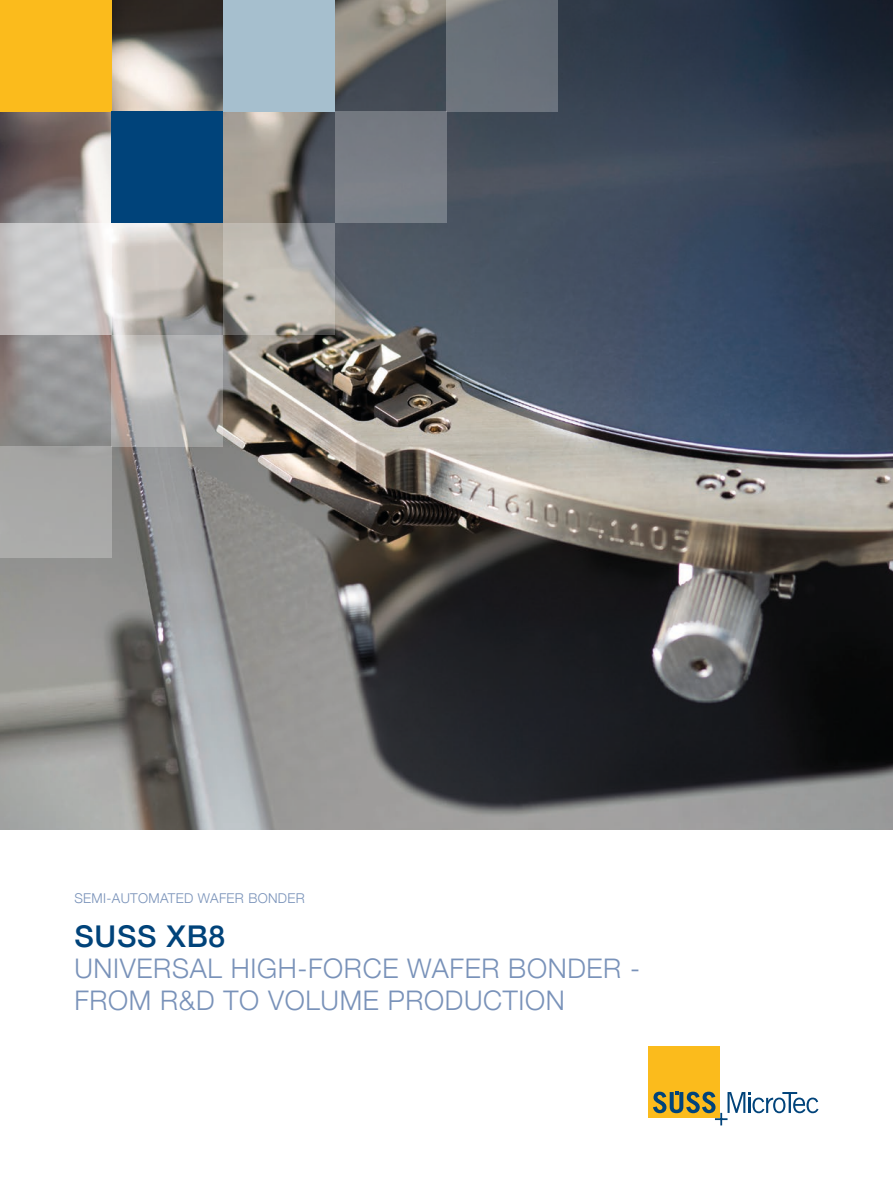
<style>
.page{position:relative;width:893px;height:1191px;background:#fff}
.page>*{position:absolute;margin:0;border:0;box-sizing:border-box;transform-origin:0 0}
.t1{font:500 30px "Helvetica Neue LT";letter-spacing:.025em;color:#00437a}
.t2{font:300 27px/32px "Helvetica Neue LT";letter-spacing:.025em;color:#7992b9}
.t3{font:300 13.5px "Helvetica Neue LT";letter-spacing:.025em;color:#7992b9}
</style>
<div class="page">
<img style="left:0;top:0;width:893px;height:829px">
<div style="left:648px;top:1046px;width:72px;height:72px;background:#fbbb1c"></div>
<svg style="left:653px;top:1091px;width:165px;height:34px"></svg>
<div style="left:0;top:0;width:112px;height:112px;background:#fbbb1c"></div>
<svg style="left:0;top:223px;width:112px;height:112px;background:#cecdcd"></svg>
<div style="left:0;top:446px;width:112px;height:112px;background:#a8a8a6"></div>
<div style="left:223px;top:0;width:112px;height:112px;background:#a6bfce"></div>
<svg style="left:223px;top:223px;width:112px;height:112px;background:#b3afaa"></svg>
<div style="left:446px;top:0;width:112px;height:112px;background:#69717a"></div>
<div style="left:112px;top:112px;width:111px;height:111px;background:#00437a"></div>
<svg style="left:112px;top:335px;width:111px;height:111px;background:#b4b2b2"></svg>
<div style="left:335px;top:112px;width:111px;height:111px;background:#787e85"></div>
<img style="left:0;top:112px;width:1px;height:111px">
<p class="t3" style="left:74px;top:889px;width:232px">SEMI-AUTOMATED WAFER BONDER</p>
<p class="t1" style="left:74px;top:918px;width:152px">SUSS XB8</p>
<p class="t2" style="left:74px;top:952px;width:567px">UNIVERSAL HIGH-FORCE WAFER BONDER -<br>FROM R&amp;D TO VOLUME PRODUCTION</p>
</div>
